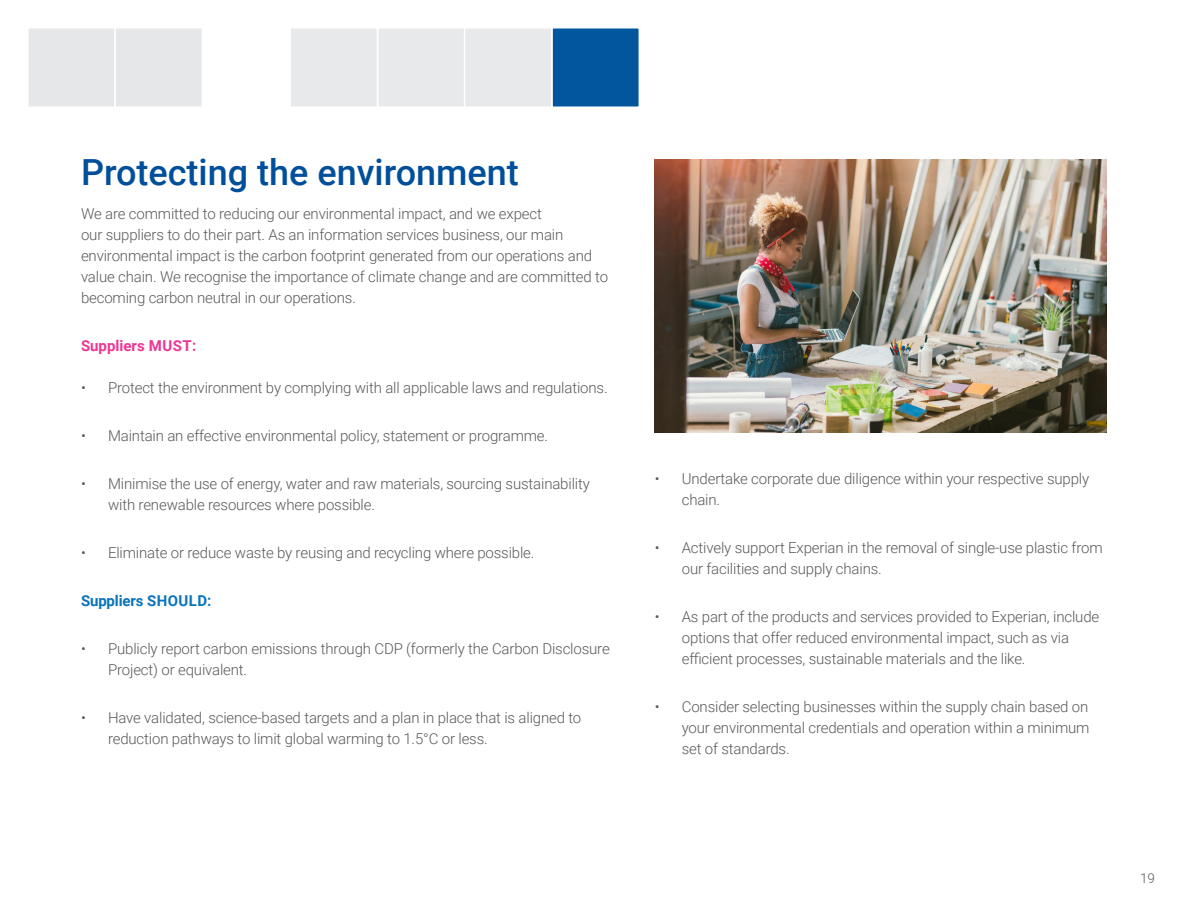
<style>
.page{position:relative;width:1188px;height:918px;background:#fff}
.page>*{position:absolute;margin:0;border:0;box-sizing:border-box;transform-origin:0 0}
.t1{font:500 36px "Roboto";color:#004f9a}
.t2{font:300 15px/21px "Roboto";letter-spacing:-.01em;color:#58595b}
.t3{font:700 15px "Roboto";letter-spacing:-.01em;color:#0b74bb}
.t4{font:700 15px "Roboto";color:#ed3694}
.t5{font:300 13.5px "Roboto";color:#58595b}
</style>
<div class="page">
<img style="left:655px;top:159px;width:452px;height:273px">
<div style="left:290px;top:27px;width:88px;height:81px;background:#e7e9ea;border:2px solid #fff"></div>
<div style="left:377px;top:27px;width:89px;height:81px;background:#e7e9ea;border:2px solid #fff"></div>
<div style="left:464px;top:27px;width:88px;height:81px;background:#e7e9ea;border:2px solid #fff"></div>
<div style="left:551px;top:27px;width:89px;height:81px;background:#01569e;border:2px solid #fff"></div>
<div style="left:114px;top:27px;width:89px;height:81px;background:#e6e7e8;border:2px solid #fff"></div>
<div style="left:27px;top:27px;width:89px;height:81px;background:#e6e7e8;border:2px solid #fff"></div>
<h1 class="t1" style="left:81px;top:147px;width:439px">Protecting the environment</h1>
<p class="t2" style="left:81px;top:203px;width:529px">We are committed to reducing our environmental impact, and we expect<br>our suppliers to do their part. As an information services business, our main environmental impact is the carbon footprint generated from our operations and value chain. We recognise the importance of climate change and are committed to becoming carbon neutral in our operations.</p>
<p class="t4" style="left:81px;top:336px;width:117px">Suppliers MUST:</p>
<p class="t2" style="left:81px;top:376px;width:528px">• Protect the environment by complying with all applicable laws and regulations.</p>
<p class="t2" style="left:81px;top:424px;width:469px">• Maintain an effective environmental policy, statement or programme.</p>
<p class="t2" style="left:108px;top:472px;width:483px;text-indent:-27px">• Minimise the use of energy, water and raw materials, sourcing sustainability with renewable resources where possible.</p>
<p class="t2" style="left:81px;top:541px;width:455px">• Eliminate or reduce waste by reusing and recycling where possible.</p>
<p class="t3" style="left:81px;top:590px;width:132px">Suppliers SHOULD:</p>
<p class="t2" style="left:108px;top:637px;width:503px;text-indent:-27px">• Publicly report carbon emissions through CDP (formerly the Carbon Disclosure<br>Project) or equivalent.</p>
<p class="t2" style="left:108px;top:706px;width:475px;text-indent:-27px">• Have validated, science-based targets and a plan in place that is aligned to reduction pathways to limit global warming to 1.5°C or less.</p>
<p class="t2" style="left:682px;top:467px;width:409px;text-indent:-27px">• Undertake corporate due diligence within your respective supply chain.</p>
<p class="t2" style="left:682px;top:536px;width:422px;text-indent:-27px">• Actively support Experian in the removal of single-use plastic from our facilities and supply chains.</p>
<p class="t2" style="left:682px;top:605px;width:419px;text-indent:-27px">• As part of the products and services provided to Experian, include options that offer reduced environmental impact, such as via efficient processes, sustainable materials and the like.</p>
<p class="t2" style="left:682px;top:695px;width:409px;text-align:justify;text-indent:-27px">• Consider selecting businesses within the supply chain based on your environmental credentials and operation within a minimum set of standards.</p>
<p class="t5" style="left:1140px;top:868px;width:16px">19</p>
</div>
